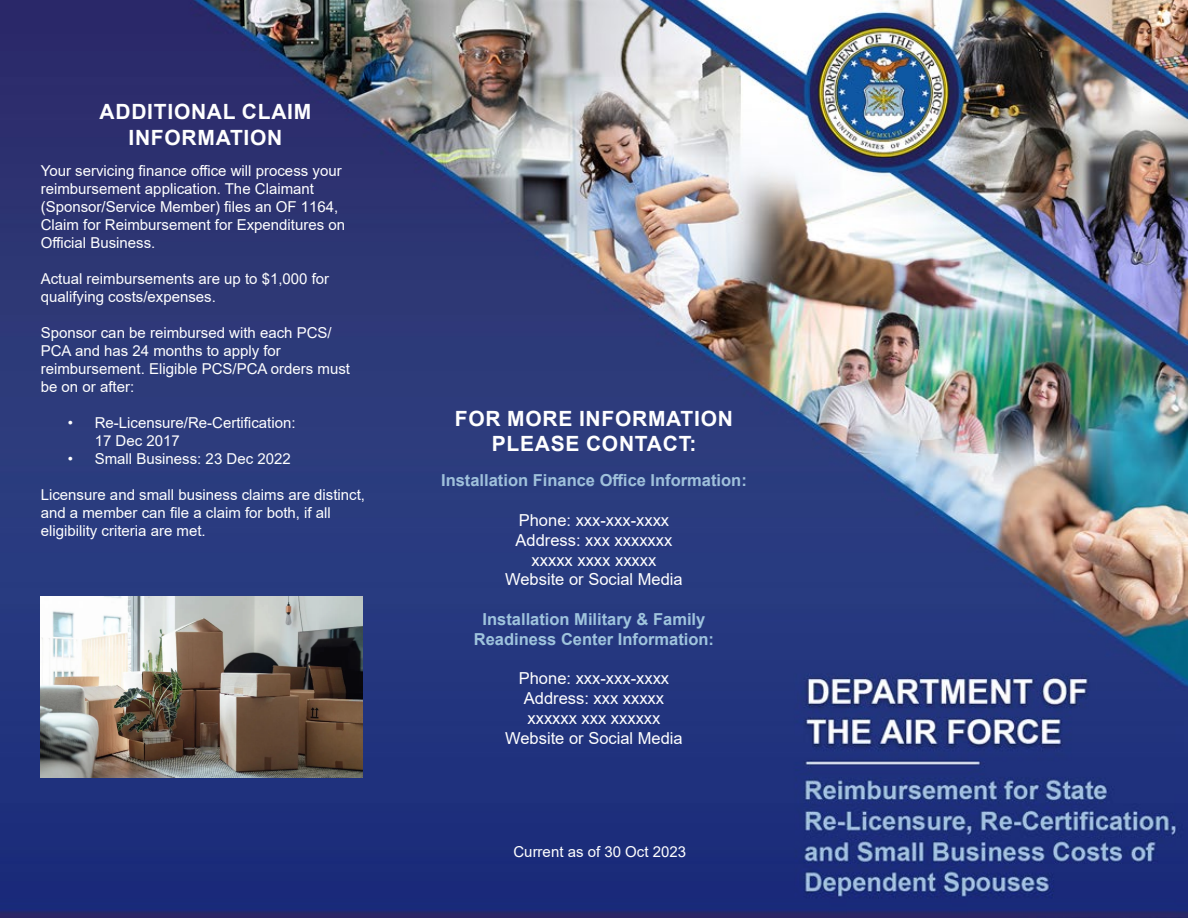
<style>
.page{position:relative;width:1188px;height:918px;background:#fff}
.page>*{position:absolute;margin:0;border:0;box-sizing:border-box;transform-origin:0 0}
.t1{font:700 21px/25.2px "Arial";letter-spacing:.035em;color:#fff;text-align:center}
.t2{font:16.5px "Arial";color:#fff}
.t3{font:700 16.5px "Arial";color:#9fc4dd}
.t4{font:700 16.5px "Arial";color:#a0c1db}
.t5{font:15px/18px "Arial";color:#fff}
</style>
<div class="page">
<img style="left:0;top:0;width:1188px;height:918px">
<img style="left:41px;top:596px;width:321px;height:181px">
<p class="t1" style="left:100px;top:100px;width:213px">ADDITIONAL CLAIM<br>INFORMATION</p>
<p class="t5" style="left:41px;top:161px;width:306px">Your servicing finance office will process your reimbursement application. The Claimant (Sponsor/Service Member) files an OF 1164, Claim for Reimbursement for Expenditures on Official Business.</p>
<p class="t5" style="left:41px;top:269px;width:290px">Actual reimbursements are up to $1,000 for qualifying costs/expenses.</p>
<p class="t5" style="left:41px;top:323px;width:311px">Sponsor can be reimbursed with each PCS/ PCA and has 24 months to apply for reimbursement. Eligible PCS/PCA orders must be on or after:</p>
<p class="t5" style="left:95px;top:413px;width:202px;text-indent:-27px">• Re-Licensure/Re-Certification:<br>17 Dec 2017</p>
<p class="t5" style="left:68px;top:449px;width:224px">• Small Business: 23 Dec 2022</p>
<p class="t5" style="left:41px;top:485px;width:326px">Licensure and small business claims are distinct, and a member can file a claim for both, if all eligibility criteria are met.</p>
<p class="t1" style="left:455px;top:406px;width:280px">FOR MORE INFORMATION</p>
<p class="t1" style="left:492px;top:431px;width:206px">PLEASE CONTACT:</p>
<p class="t4" style="left:441px;top:469px;width:307px">Installation Finance Office Information:</p>
<p class="t2" style="left:519px;top:509px;width:152px">Phone: xxx-xxx-xxxx</p>
<p class="t2" style="left:516px;top:529px;width:158px">Address: xxx xxxxxxx</p>
<p class="t2" style="left:532px;top:548px;width:126px">xxxxx xxxx xxxxx</p>
<p class="t2" style="left:505px;top:568px;width:179px">Website or Social Media</p>
<p class="t3" style="left:483px;top:607px;width:224px">Installation Military &amp; Family</p>
<p class="t3" style="left:474px;top:627px;width:242px">Readiness Center Information:</p>
<p class="t2" style="left:519px;top:667px;width:152px">Phone: xxx-xxx-xxxx</p>
<p class="t2" style="left:524px;top:687px;width:142px">Address: xxx xxxxx</p>
<p class="t2" style="left:528px;top:707px;width:134px">xxxxxx xxx xxxxxx</p>
<p class="t2" style="left:505px;top:727px;width:179px">Website or Social Media</p>
<p class="t5" style="left:514px;top:843px;width:174px">Current as of 30 Oct 2023</p>
</div>
